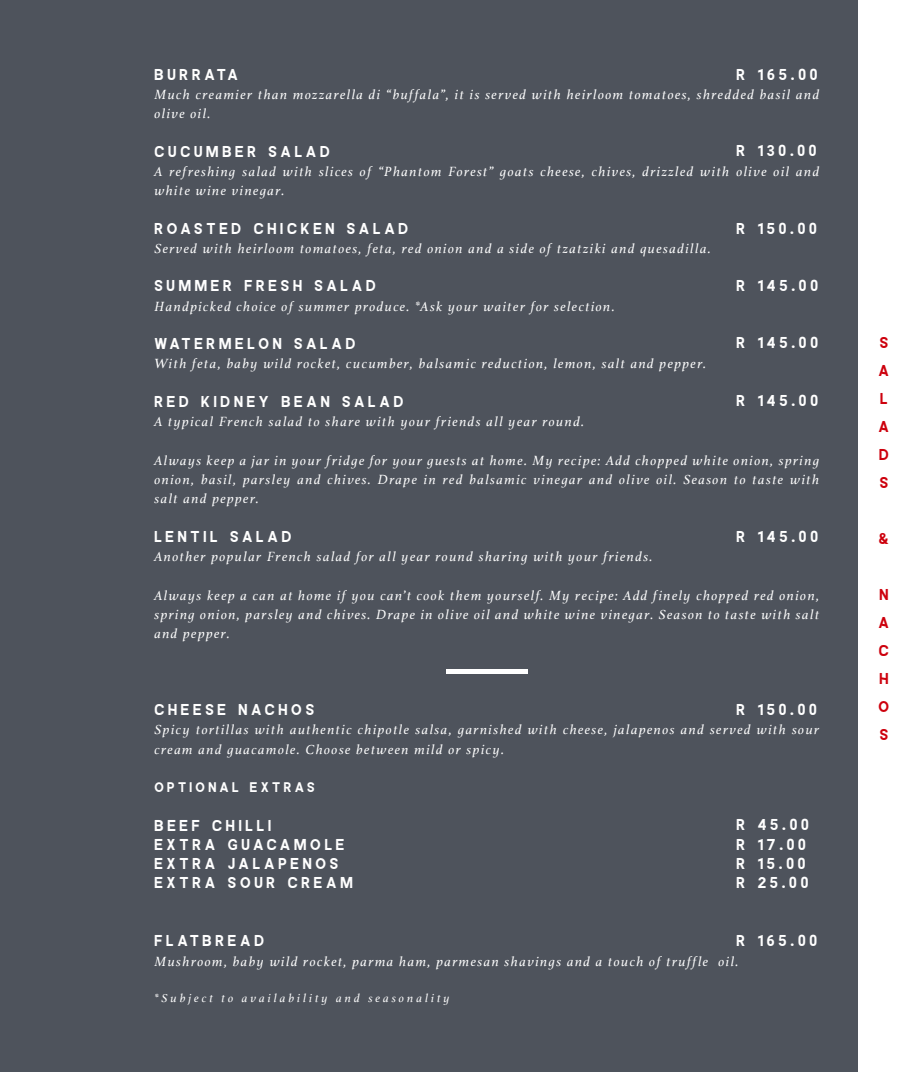
<style>
.page{position:relative;width:923px;height:1072px;background:#fff}
.page>*{position:absolute;margin:0;border:0;box-sizing:border-box;transform-origin:0 0}
.t1{font:15.75px "ALISEO Regular";letter-spacing:.24em;color:#fff}
.t2{font:15.75px "ALISEO Regular";color:#cd010d}
.t3{font:italic 14px/19.2px "Athelas";letter-spacing:.1em;color:#fff}
.t4{font:14px "ALISEO Regular";letter-spacing:.24em;color:#fff}
.t5{font:italic 12.25px "Athelas";letter-spacing:.24em;color:#fff}
</style>
<div class="page">
<div style="left:0;top:0;width:857px;height:1071px;background:#4e535c"></div>
<div style="left:446px;top:669px;width:82px;height:5px;background:#fff"></div>
<p class="t1" style="left:736px;top:65px;width:82px">R 165.00</p>
<p class="t1" style="left:154px;top:65px;width:85px">BURRATA</p>
<p class="t3" style="left:154px;top:84px;width:666px">Much creamier than mozzarella di “buffala”, it is served with heirloom tomatoes, shredded basil and olive oil.</p>
<p class="t1" style="left:154px;top:142px;width:177px">CUCUMBER SALAD</p>
<p class="t3" style="left:154px;top:161px;width:666px">A refreshing salad with slices of “Phantom Forest” goats cheese, chives, drizzled with olive oil and white wine vinegar.</p>
<p class="t1" style="left:154px;top:219px;width:255px">ROASTED CHICKEN SALAD</p>
<p class="t3" style="left:154px;top:238px;width:558px">Served with heirloom tomatoes, feta, red onion and a side of tzatziki and quesadilla.</p>
<p class="t1" style="left:154px;top:277px;width:223px">SUMMER FRESH SALAD</p>
<p class="t3" style="left:154px;top:296px;width:462px">Handpicked choice of summer produce. *Ask your waiter for selection.</p>
<p class="t1" style="left:154px;top:335px;width:202px">WATERMELON SALAD</p>
<p class="t3" style="left:154px;top:354px;width:553px">With feta, baby wild rocket, cucumber, balsamic reduction, lemon, salt and pepper.</p>
<p class="t1" style="left:154px;top:392px;width:250px">RED KIDNEY BEAN SALAD</p>
<p class="t3" style="left:154px;top:412px;width:431px">A typical French salad to share with your friends all year round.</p>
<p class="t3" style="left:154px;top:450px;width:666px;text-align:justify">Always keep a jar in your fridge for your guests at home. My recipe: Add chopped white onion, spring onion, basil, parsley and chives. Drape in red balsamic vinegar and olive oil. Season to taste with salt and pepper.</p>
<p class="t1" style="left:154px;top:527px;width:138px">LENTIL SALAD</p>
<p class="t3" style="left:154px;top:546px;width:499px">Another popular French salad for all year round sharing with your friends.</p>
<p class="t3" style="left:154px;top:585px;width:666px;text-align:justify">Always keep a can at home if you can’t cook them yourself. My recipe: Add finely chopped red onion, spring onion, parsley and chives. Drape in olive oil and white wine vinegar. Season to taste with salt and pepper.</p>
<p class="t1" style="left:736px;top:142px;width:82px">R 130.00</p>
<p class="t1" style="left:736px;top:219px;width:82px">R 150.00</p>
<p class="t1" style="left:736px;top:276px;width:83px">R 145.00</p>
<p class="t1" style="left:736px;top:334px;width:83px">R 145.00</p>
<p class="t1" style="left:736px;top:391px;width:83px">R 145.00</p>
<p class="t1" style="left:736px;top:528px;width:83px">R 145.00</p>
<p class="t1" style="left:736px;top:700px;width:82px">R 150.00</p>
<p class="t1" style="left:154px;top:700px;width:161px">CHEESE NACHOS</p>
<p class="t3" style="left:154px;top:720px;width:666px">Spicy tortillas with authentic chipotle salsa, garnished with cheese, jalapenos and served with sour cream and guacamole. Choose between mild or spicy.</p>
<p class="t4" style="left:154px;top:779px;width:162px">OPTIONAL EXTRAS</p>
<p class="t1" style="left:154px;top:816px;width:118px">BEEF CHILLI</p>
<p class="t1" style="left:154px;top:835px;width:191px">EXTRA GUACAMOLE</p>
<p class="t1" style="left:154px;top:854px;width:185px">EXTRA JALAPENOS</p>
<p class="t1" style="left:154px;top:874px;width:200px">EXTRA SOUR CREAM</p>
<p class="t1" style="left:736px;top:816px;width:74px">R 45.00</p>
<p class="t1" style="left:736px;top:835px;width:71px">R 17.00</p>
<p class="t1" style="left:736px;top:854px;width:70px">R 15.00</p>
<p class="t1" style="left:736px;top:874px;width:73px">R 25.00</p>
<p class="t1" style="left:736px;top:931px;width:82px">R 165.00</p>
<p class="t1" style="left:154px;top:931px;width:111px">FLATBREAD</p>
<p class="t3" style="left:154px;top:951px;width:585px">Mushroom, baby wild rocket, parma ham, parmesan shavings and a touch of truffle oil.</p>
<p class="t5" style="left:154px;top:988px;width:297px">*Subject to availability and seasonality</p>
<p class="t2" style="left:879px;top:334px;width:10px">S</p>
<p class="t2" style="left:878px;top:362px;width:12px">A</p>
<p class="t2" style="left:880px;top:390px;width:9px">L</p>
<p class="t2" style="left:878px;top:418px;width:12px">A</p>
<p class="t2" style="left:879px;top:446px;width:11px">D</p>
<p class="t2" style="left:879px;top:474px;width:10px">S</p>
<p class="t2" style="left:879px;top:530px;width:12px">&amp;</p>
<p class="t2" style="left:879px;top:586px;width:10px">N</p>
<p class="t2" style="left:878px;top:614px;width:12px">A</p>
<p class="t2" style="left:879px;top:642px;width:11px">C</p>
<p class="t2" style="left:879px;top:670px;width:11px">H</p>
<p class="t2" style="left:878px;top:698px;width:12px">O</p>
<p class="t2" style="left:879px;top:726px;width:10px">S</p>
</div>
